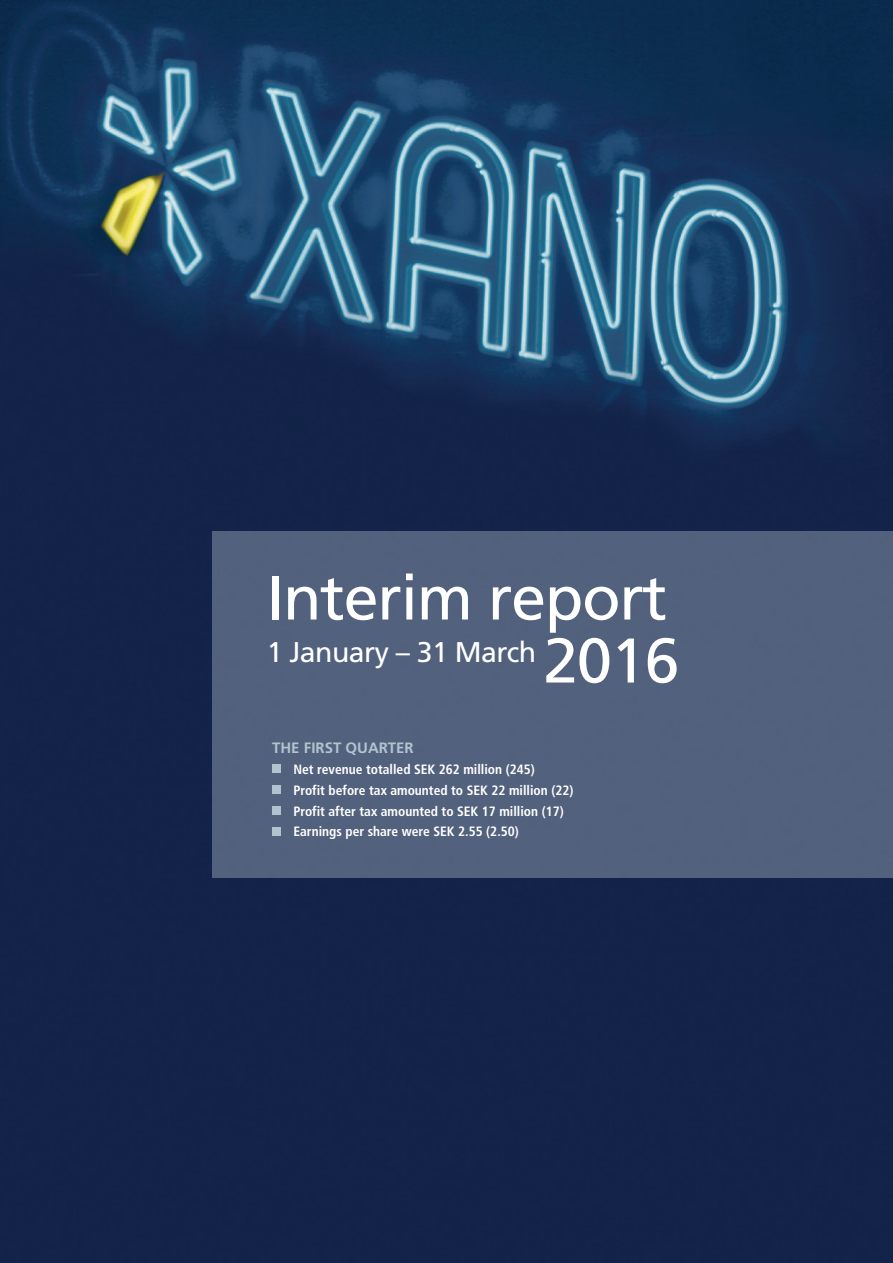
<style>
.page{position:relative;width:893px;height:1263px;background:#fff}
.page>*{position:absolute;margin:0;border:0;box-sizing:border-box;transform-origin:0 0}
.t1{font:63px "Frutiger";letter-spacing:-.02em;color:#fff}
.t2{font:28.5px "Frutiger";letter-spacing:-.02em;color:#fff}
.t3{font:700 15px "Frutiger";color:#b0c4d0}
.t4{font:700 condensed 13.5px/20.7px "Frutiger";color:#fff}
.s1{font-size:63px}
</style>
<div class="page">
<img style="left:0;top:0;width:893px;height:1263px">
<div style="left:213px;top:531px;width:680px;height:347px;background:#52617d"></div>
<div style="left:272px;top:764px;width:9px;height:8px;background:#b0c4d0"></div>
<div style="left:272px;top:785px;width:9px;height:8px;background:#b0c4d0"></div>
<div style="left:272px;top:806px;width:9px;height:8px;background:#b0c4d0"></div>
<div style="left:272px;top:827px;width:9px;height:8px;background:#b0c4d0"></div>
<h1 class="t1" style="left:267px;top:561px;width:402px">Interim report</h1>
<h2 class="t2" style="left:267px;top:635px;width:414px">1 January – 31 March <span class="s1">2016</span></h2>
<p class="t3" style="left:272px;top:739px;width:143px">THE FIRST QUARTER</p>
<p class="t4" style="left:293px;top:759px;width:281px">Net revenue totalled SEK 262 million (245)<br>Profit before tax amounted to SEK 22 million (22)<br>Profit after tax amounted to SEK 17 million (17)<br>Earnings per share were SEK 2.55 (2.50)</p>
</div>
